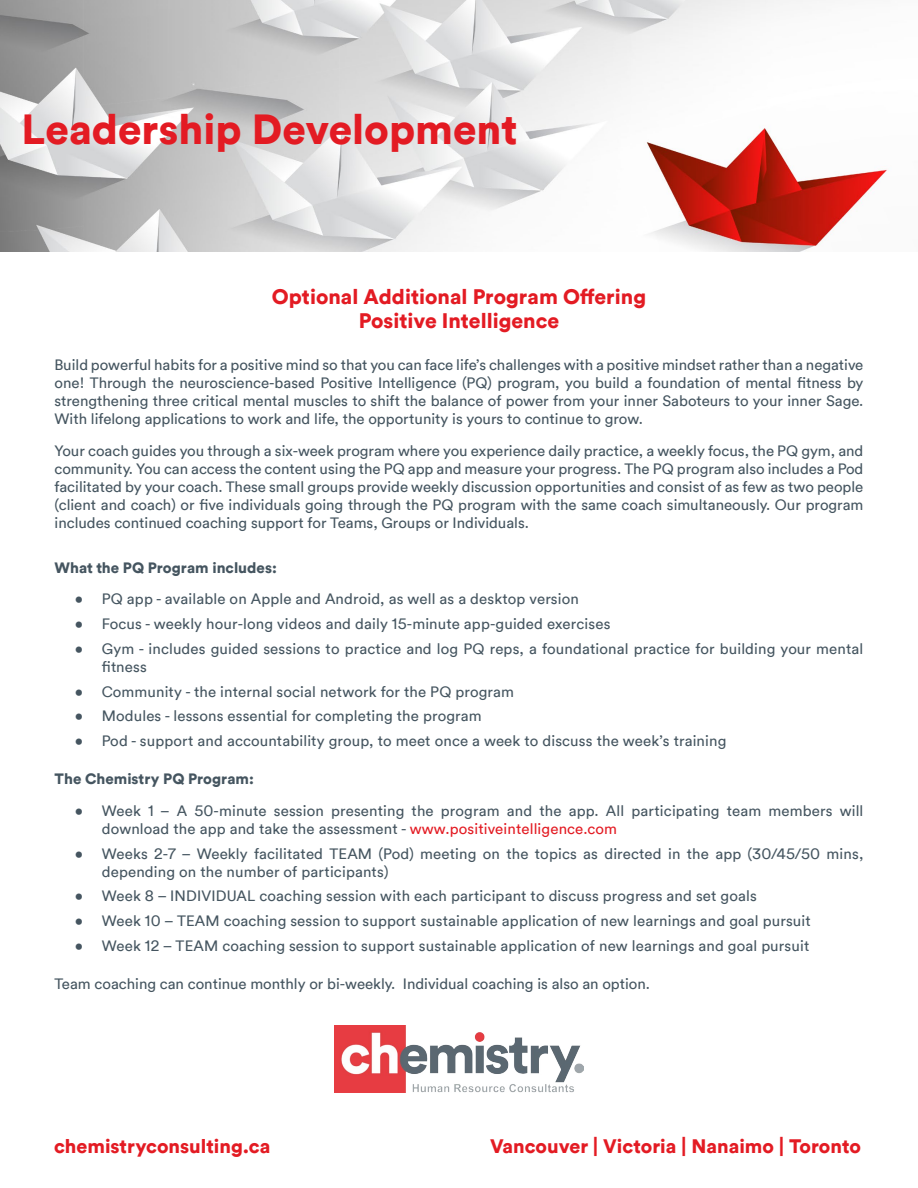
<style>
.page{position:relative;width:918px;height:1188px;background:#fff}
.page>*{position:absolute;margin:0;border:0;box-sizing:border-box;transform-origin:0 0}
.t1{font:900 42px "Int Circular PTT";color:#e31b23}
.proposal_headline{font:900 21px "Int Circular PTT";color:#e31b23}
.t2{font:900 19.5px "Int Circular PTT";color:#e31b23}
.t3{font:15px/18px "Int Circular PTT";letter-spacing:.01em;color:#455560}
.t4{font:900 15px "Int Circular PTT";color:#455560}
.s1{color:#e31b23}
</style>
<div class="page">
<img style="left:0;top:0;width:887px;height:252px">
<img style="left:334px;top:1025px;width:250px;height:67px">
<p class="t1" style="left:22px;top:100px;width:497px">Leadership Development</p>
<p class="proposal_headline" style="left:272px;top:282px;width:376px">Optional Additional Program Offering</p>
<p class="proposal_headline" style="left:359px;top:306px;width:202px">Positive Intelligence</p>
<p class="t3" style="left:55px;top:355px;width:810px;text-align:justify">Build powerful habits for a positive mind so that you can face life’s challenges with a positive mindset rather than a negative one! Through the neuroscience-based Positive Intelligence (PQ) program, you build a foundation of mental fitness by strengthening three critical mental muscles to shift the balance of power from your inner Saboteurs to your inner Sage.<br>With lifelong applications to work and life, the opportunity is yours to continue to grow.</p>
<p class="t3" style="left:55px;top:441px;width:810px;text-align:justify">Your coach guides you through a six-week program where you experience daily practice, a weekly focus, the PQ gym, and community. You can access the content using the PQ app and measure your progress. The PQ program also includes a Pod facilitated by your coach. These small groups provide weekly discussion opportunities and consist of as few as two people (client and coach) or five individuals going through the PQ program with the same coach simultaneously. Our program includes continued coaching support for Teams, Groups or Individuals.</p>
<p class="t4" style="left:55px;top:557px;width:224px">What the PQ Program includes:</p>
<p class="t3" style="left:75px;top:589px;width:506px">• PQ app - available on Apple and Android, as well as a desktop version</p>
<p class="t3" style="left:75px;top:614px;width:537px">• Focus - weekly hour-long videos and daily 15-minute app-guided exercises</p>
<p class="t3" style="left:102px;top:639px;width:763px;text-indent:-27px">• Gym - includes guided sessions to practice and log PQ reps, a foundational practice for building your mental fitness</p>
<p class="t3" style="left:75px;top:682px;width:441px">• Community - the internal social network for the PQ program</p>
<p class="t3" style="left:75px;top:706px;width:408px">• Modules - lessons essential for completing the program</p>
<p class="t3" style="left:75px;top:731px;width:653px">• Pod - support and accountability group, to meet once a week to discuss the week’s training</p>
<p class="t4" style="left:55px;top:769px;width:201px">The Chemistry PQ Program:</p>
<p class="t3" style="left:102px;top:801px;width:763px;text-indent:-27px">• Week 1 – A 50-minute session presenting the program and the app. All participating team members will download the app and take the assessment - <span class="s1">www.positiveintelligence.com</span></p>
<p class="t3" style="left:102px;top:844px;width:763px;text-indent:-27px">• Weeks 2-7 – Weekly facilitated TEAM (Pod) meeting on the topics as directed in the app (30/45/50 mins, depending on the number of participants)</p>
<p class="t3" style="left:75px;top:886px;width:684px">• Week 8 – INDIVIDUAL coaching session with each participant to discuss progress and set goals</p>
<p class="t3" style="left:75px;top:911px;width:737px">• Week 10 – TEAM coaching session to support sustainable application of new learnings and goal pursuit</p>
<p class="t3" style="left:75px;top:936px;width:736px">• Week 12 – TEAM coaching session to support sustainable application of new learnings and goal pursuit</p>
<p class="t3" style="left:55px;top:974px;width:597px">Team coaching can continue monthly or bi-weekly. Individual coaching is also an option.</p>
<p class="t2" style="left:54px;top:1132px;width:218px">chemistryconsulting.ca</p>
<p class="t2" style="left:490px;top:1132px;width:372px">Vancouver | Victoria | Nanaimo | Toronto</p>
</div>
